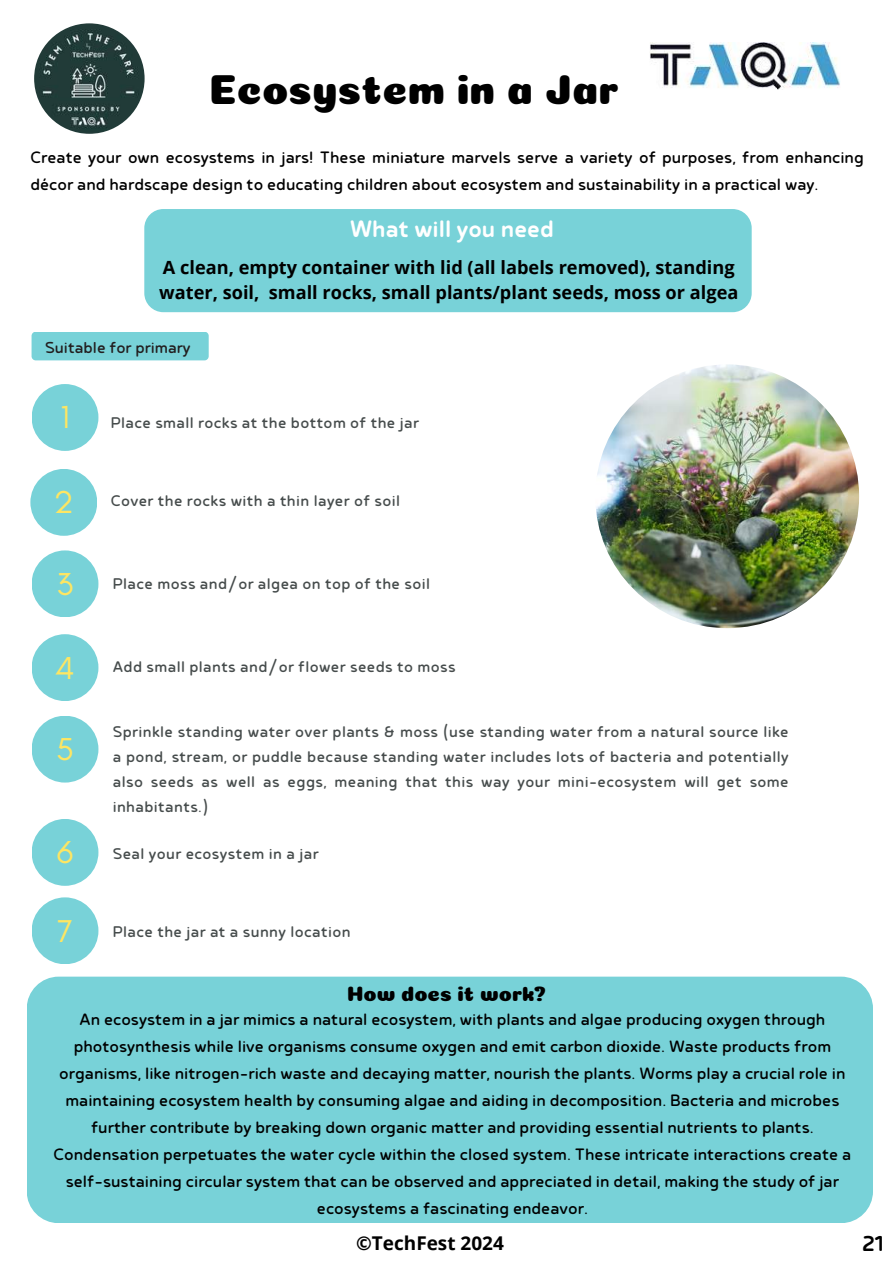
<style>
.page{position:relative;width:894px;height:1264px;background:#fff}
.page>*{position:absolute;margin:0;border:0;box-sizing:border-box;transform-origin:0 0}
.t1{font:42px "Coiny";color:#000}
.t2{font:32.25px "Glacial Indifference";color:#fee662}
.t3{font:500 28.2px "Betm Rounded";color:#fff}
.t4{font:500 25.5px "Betm Rounded";color:#000}
.t5{font:21px "Coiny";color:#000}
.t6{font:19.5px/27px "Betm Rounded";color:#000}
.t7{font:700 18.9px "Open Sans";color:#000}
.t8{font:18.75px "Betm Rounded";color:#221e1f}
.t9{font:18.3px/24.9px "Betm Rounded";letter-spacing:.02em;color:#464c4c;text-align:justify}
.t10{font:700 18.15px/24.8px "Open Sans";color:#000}
.s1{font-family:"Glacial Indifference";font-size:32.25px;color:#fee662}
</style>
<div class="page">
<img style="left:650px;top:43px;width:189px;height:46px">
<img style="left:34px;top:23px;width:110px;height:111px;border-radius:50%">
<div style="left:32px;top:332px;width:177px;height:28px;background:#78d2d8;border-radius:4px"></div>
<div style="left:144px;top:209px;width:607px;height:103px;background:#78d2d8;border-radius:19px"></div>
<div style="left:32px;top:384px;width:66px;height:67px;background:#78d2d8;border-radius:50%"></div>
<div style="left:30px;top:469px;width:67px;height:67px;background:#78d2d8;border-radius:50%"></div>
<div style="left:32px;top:550px;width:66px;height:67px;background:#78d2d8;border-radius:50%"></div>
<div style="left:32px;top:634px;width:66px;height:67px;background:#78d2d8;border-radius:50%"></div>
<div style="left:32px;top:715px;width:66px;height:67px;background:#78d2d8;border-radius:50%"></div>
<div style="left:32px;top:819px;width:66px;height:66px;background:#78d2d8;border-radius:50%"></div>
<div style="left:32px;top:897px;width:66px;height:67px;background:#78d2d8;border-radius:50%"></div>
<img style="left:595px;top:364px;width:263px;height:264px;border-radius:50%">
<div style="left:27px;top:976px;width:845px;height:247px;background:#78d2d8;border-radius:32px"></div>
<h1 class="t1" style="left:209px;top:65px;width:411px">Ecosystem in a Jar</h1>
<p class="t6" style="left:30px;top:142px;width:834px">Create your own ecosystems in jars! These miniature marvels serve a variety of purposes, from enhancing décor and hardscape design to educating children about ecosystem and sustainability in a practical way.</p>
<h3 class="t3" style="left:350px;top:207px;width:205px">What will you need</h3>
<p class="t10" style="left:159px;top:254px;width:580px">A clean, empty container with lid (all labels removed), standing water, soil, small rocks, small plants/plant seeds, moss or algea</p>
<p class="t8" style="left:45px;top:332px;width:147px">Suitable for primary</p>
<h2 class="t2" style="left:60px;top:398px;width:11px">1</h2>
<p class="t9" style="left:111px;top:408px;width:309px">Place small rocks at the bottom of the jar</p>
<p class="t9" style="left:54px;top:486px;width:347px"><span class="s1">2</span> Cover the rocks with a thin layer of soil</p>
<p class="t9" style="left:57px;top:569px;width:375px"><span class="s1">3</span> Place moss and/or algea on top of the soil</p>
<p class="t9" style="left:55px;top:652px;width:402px"><span class="s1">4</span> Add small plants and/or flower seeds to moss</p>
<p class="t9" style="left:113px;top:717px;width:677px">Sprinkle standing water over plants &amp; moss (use standing water from a natural source like a pond, stream, or puddle because standing water includes lots of bacteria and potentially also seeds as well as eggs, meaning that this way your mini-ecosystem will get some inhabitants.)</p>
<p class="t9" style="left:57px;top:839px;width:263px"><span class="s1">6</span> Seal your ecosystem in a jar</p>
<h2 class="t2" style="left:56px;top:729px;width:19px">5</h2>
<p class="t9" style="left:57px;top:917px;width:295px"><span class="s1">7</span> Place the jar at a sunny location</p>
<p class="t5" style="left:347px;top:981px;width:201px">How does it work?</p>
<p class="t6" style="left:53px;top:1004px;width:799px;text-align:center">An ecosystem in a jar mimics a natural ecosystem, with plants and algae producing oxygen through photosynthesis while live organisms consume oxygen and emit carbon dioxide. Waste products from organisms, like nitrogen-rich waste and decaying matter, nourish the plants. Worms play a crucial role in maintaining ecosystem health by consuming algae and aiding in decomposition. Bacteria and microbes further contribute by breaking down organic matter and providing essential nutrients to plants.<br>Condensation perpetuates the water cycle within the closed system. These intricate interactions create a self-sustaining circular system that can be observed and appreciated in detail, making the study of jar ecosystems a fascinating endeavor.</p>
<p class="t7" style="left:356px;top:1229px;width:149px">©TechFest 2024</p>
<h3 class="t4" style="left:861px;top:1223px;width:23px">21</h3>
</div>
